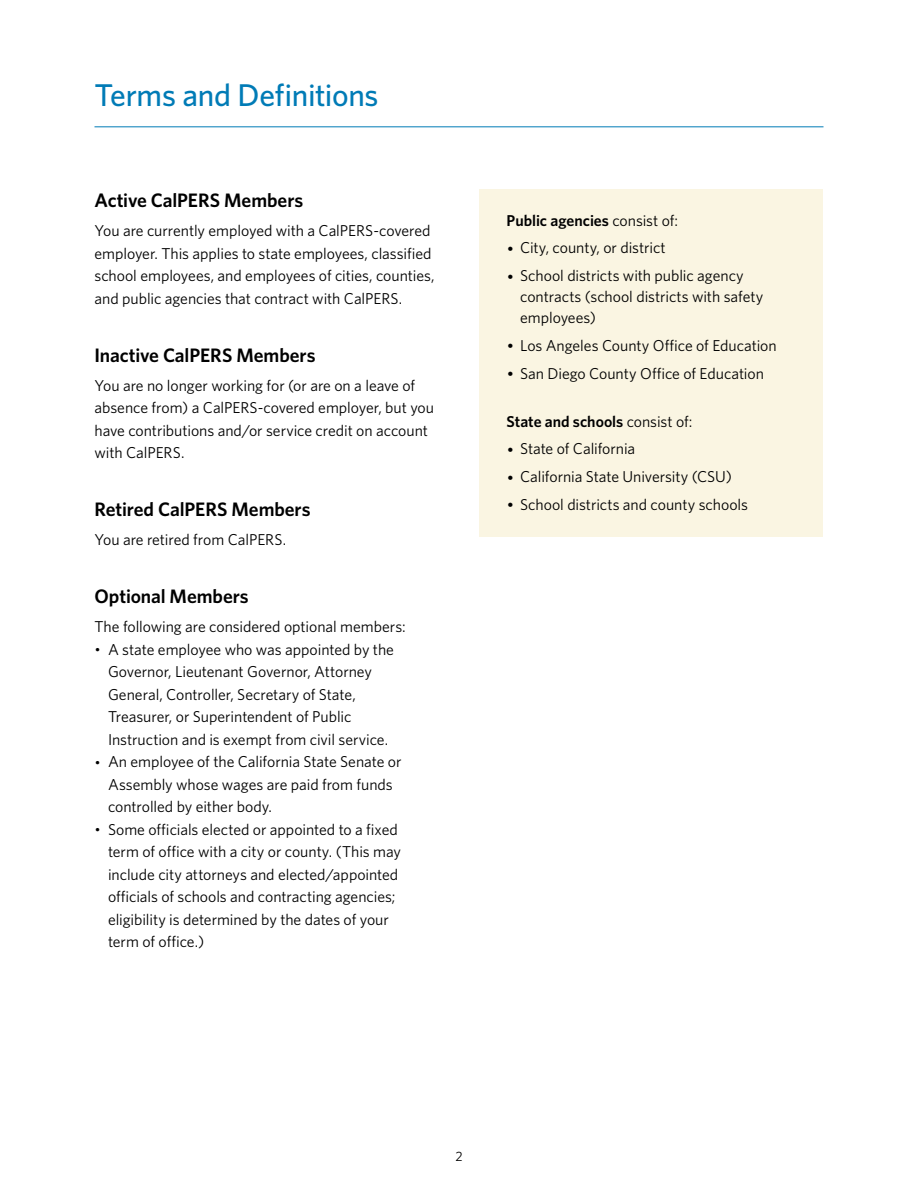
<style>
.page{position:relative;width:918px;height:1188px;background:#fff}
.page>*{position:absolute;margin:0;border:0;box-sizing:border-box;transform-origin:0 0}
.t1{font:500 31.5px "Knhlfq Whitney";letter-spacing:-.01em;color:#007bb6}
.t2{font:600 19.5px "Lktsrw Whitney";letter-spacing:-.005em;color:#000}
.t3{font:15.75px/22.5px "Hfknsm Whitney";letter-spacing:-.005em;color:#000}
.t4{font:600 15.75px "Lktsrw Whitney";color:#000}
.t5{font:13.5px "Hfknsm Whitney";color:#000}
.s1{font-family:"Nwxrft Trebuchet MS";font-size:12px}
.s2{font-family:"Hfknsm Whitney";font-weight:400}
.s3{font-family:"Nwxrft Trebuchet MS";font-size:15px}
</style>
<div class="page">
<hr style="left:94px;top:126px;width:730px;height:1px;background:#007bb6">
<div style="left:480px;top:189px;width:343px;height:64px;background:#faf5e2"></div>
<div style="left:480px;top:245px;width:343px;height:105px;background:#faf5e2"></div>
<div style="left:480px;top:342px;width:343px;height:64px;background:#faf5e2"></div>
<div style="left:480px;top:390px;width:343px;height:64px;background:#faf5e2"></div>
<div style="left:480px;top:446px;width:343px;height:63px;background:#faf5e2"></div>
<div style="left:480px;top:473px;width:343px;height:64px;background:#faf5e2"></div>
<h2 class="t1" style="left:94px;top:74px;width:286px">Terms and Definitions</h2>
<h3 class="t2" style="left:94px;top:187px;width:210px">Active CalPERS Members</h3>
<p class="t3" style="left:94px;top:219px;width:342px">You are currently employed with a CalPERS-covered employer . This applies to state employees, classified school employees, and employees of cities, counties, and public agencies that contract with CalPERS .</p>
<h3 class="t2" style="left:94px;top:342px;width:223px">Inactive CalPERS Members</h3>
<p class="t3" style="left:94px;top:374px;width:341px">You are no longer working for (or are on a leave of absence from) a CalPERS-covered employer, but you have contributions and/or service credit on account with CalPERS .</p>
<h3 class="t2" style="left:94px;top:496px;width:218px">Retired CalPERS Members</h3>
<p class="t3" style="left:94px;top:528px;width:193px">You are retired from CalPERS .</p>
<h3 class="t2" style="left:94px;top:583px;width:156px">Optional Members</h3>
<p class="t3" style="left:94px;top:615px;width:313px">The following are considered optional members:</p>
<p class="t3" style="left:108px;top:638px;width:287px;text-indent:-14px"><span class="s1">•</span> A state employee who was appointed by the Governor, Lieutenant Governor, Attorney General, Controller, Secretary of State, Treasurer, or Superintendent of Public Instruction and is exempt from civil service .</p>
<p class="t3" style="left:108px;top:750px;width:295px;text-indent:-14px"><span class="s1">•</span> An employee of the California State Senate or<br>Assembly whose wages are paid from funds controlled by either body .</p>
<p class="t3" style="left:108px;top:818px;width:295px;text-indent:-14px"><span class="s1">•</span> Some officials elected or appointed to a fixed term of office with a city or county . (This may include city attorneys and elected/appointed officials of schools and contracting agencies; eligibility is determined by the dates of your term of office .)</p>
<p class="t4" style="left:507px;top:210px;width:173px">Public agencies <span class="s2">consist of:</span></p>
<p class="t3" style="left:507px;top:236px;width:161px"><span class="s3">•</span> City, county, or district</p>
<p class="t3" style="left:520px;top:265px;width:245px;line-height:21px;text-indent:-14px"><span class="s3">•</span> School districts with public agency contracts (school districts with safety employees)</p>
<p class="t3" style="left:507px;top:334px;width:272px"><span class="s3">•</span> Los Angeles County Office of Education</p>
<p class="t3" style="left:507px;top:361px;width:259px"><span class="s3">•</span> San Diego County Office of Education</p>
<p class="t4" style="left:507px;top:411px;width:187px">State and schools <span class="s2">consist of:</span></p>
<p class="t3" style="left:507px;top:437px;width:130px"><span class="s3">•</span> State of California</p>
<p class="t3" style="left:507px;top:465px;width:227px"><span class="s3">•</span> California State University (CSU)</p>
<p class="t3" style="left:507px;top:493px;width:243px"><span class="s3">•</span> School districts and county schools</p>
<p class="t5" style="left:455px;top:1147px;width:9px">2</p>
</div>
